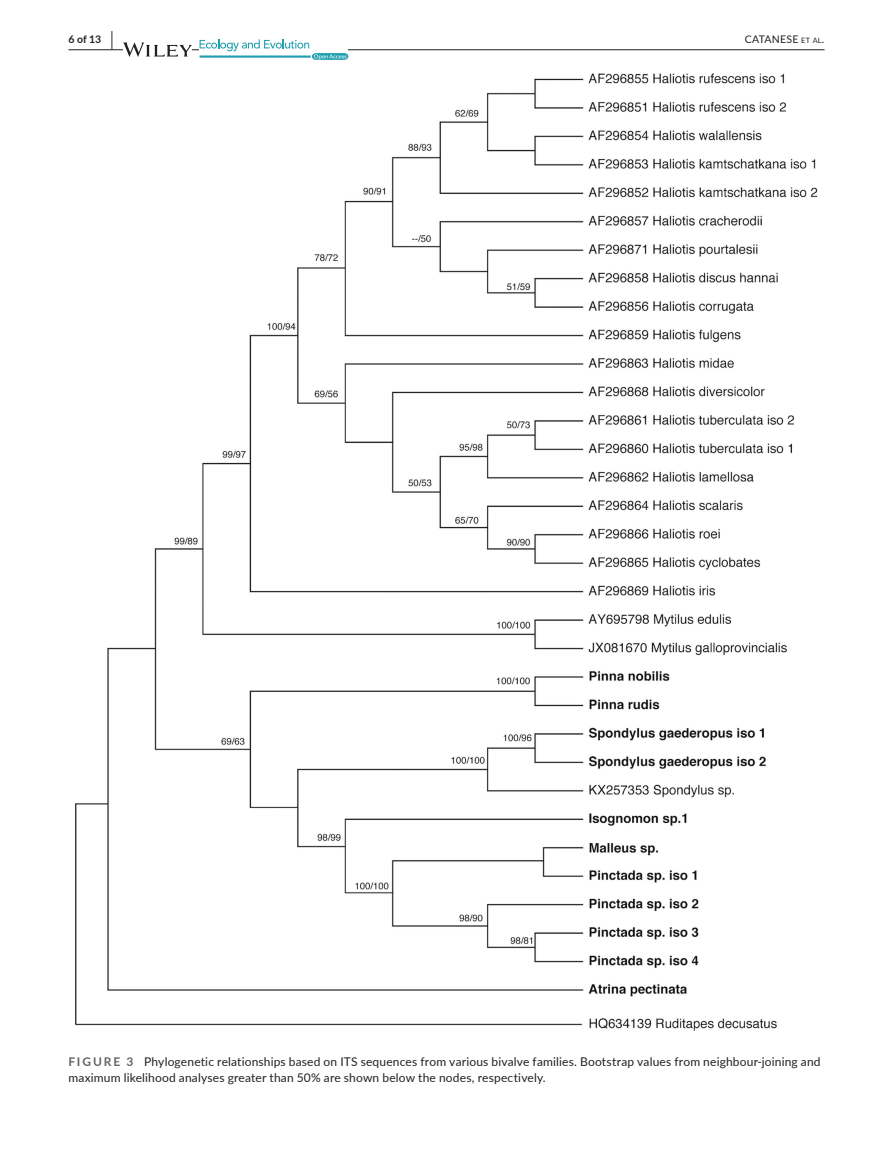
<style>
.page{position:relative;width:893px;height:1174px;background:#fff}
.page>*{position:absolute;margin:0;border:0;box-sizing:border-box;transform-origin:0 0}
.t1{font:12px/16.5px "Lato";letter-spacing:.015em;color:#231f20}
.t2{font:10.5px "Lato";letter-spacing:.02em;color:#231f20}
.t3{font:700 10.5px "Lato";color:#231f20}
.s1{font-size:19.5px}
.s2{font-size:7.35px}
.s3{font-weight:700;color:#636366}
</style>
<div class="page">
<hr style="left:68px;top:49px;width:756px;height:1px;background:#231f20">
<svg style="left:123px;top:42px;width:69px;height:15px"></svg>
<svg style="left:200px;top:39px;width:148px;height:21px"></svg>
<img style="left:75px;top:73px;width:743px;height:958px">
<p class="t3" style="left:68px;top:31px;width:46px">6 of 13 <span class="s1">|</span></p>
<p class="t2" style="left:745px;top:31px;width:81px">CATANESE <span class="s2">et al</span>.</p>
<p class="t1" style="left:68px;top:1052px;width:754px"><span class="s3">FIGURE 3</span> Phylogenetic relationships based on ITS sequences from various bivalve families. Bootstrap values from neighbour-joining and maximum likelihood analyses greater than 50% are shown below the nodes, respectively.</p>
</div>
